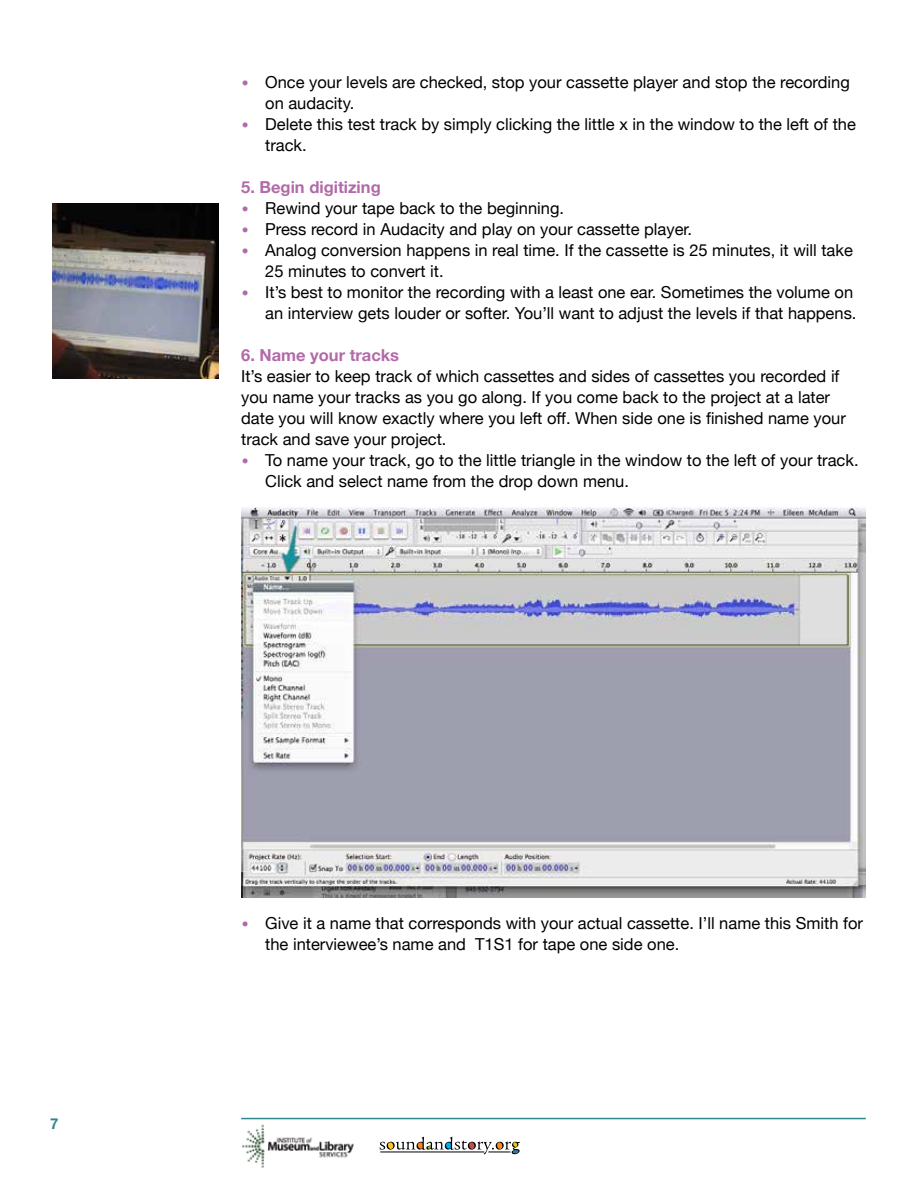
<style>
.page{position:relative;width:918px;height:1188px;background:#fff}
.page>*{position:absolute;margin:0;border:0;box-sizing:border-box;transform-origin:0 0}
.t1{font:16.5px/21px "Helvetica Neue";color:#000}
.t2{font:700 16.5px "Helvetica Neue";color:#b26aa9}
.t3{font:700 15px "Helvetica Neue";color:#2e878f}
.s1{font-size:22.5px;color:#b26aa9}
</style>
<div class="page">
<svg style="left:380px;top:1137px;width:140px;height:17px"></svg>
<img style="left:242px;top:1124px;width:112px;height:44px">
<hr style="left:241px;top:1118px;width:625px;height:1px;background:#2e878f">
<img style="left:52px;top:203px;width:167px;height:175px">
<img style="left:241px;top:508px;width:625px;height:390px">
<p class="t3" style="left:50px;top:1112px;width:10px">7</p>
<p class="t1" style="left:265px;top:73px;width:586px;text-indent:-24px"><span class="s1">•</span> Once your levels are checked, stop your cassette player and stop the recording on audacity.</p>
<p class="t1" style="left:265px;top:115px;width:592px;text-indent:-24px"><span class="s1">•</span> Delete this test track by simply clicking the little x in the window to the left of the track.</p>
<p class="t2" style="left:241px;top:174px;width:141px">5. Begin digitizing</p>
<p class="t1" style="left:241px;top:199px;width:324px"><span class="s1">•</span> Rewind your tape back to the beginning.</p>
<p class="t1" style="left:241px;top:220px;width:452px"><span class="s1">•</span> Press record in Audacity and play on your cassette player.</p>
<p class="t1" style="left:265px;top:241px;width:589px;text-indent:-24px"><span class="s1">•</span> Analog conversion happens in real time. If the cassette is 25 minutes, it will take<br>25 minutes to convert it.</p>
<p class="t1" style="left:241px;top:283px;width:617px;text-align:right"><span class="s1">•</span> It’s best to monitor the recording with a least one ear. Sometimes the volume on an interview gets louder or softer. You’ll want to adjust the levels if that happens.</p>
<p class="t2" style="left:241px;top:342px;width:159px">6. Name your tracks</p>
<p class="t1" style="left:241px;top:367px;width:606px">It’s easier to keep track of which cassettes and sides of cassettes you recorded if you name your tracks as you go along. If you come back to the project at a later date you will know exactly where you left off. When side one is finished name your track and save your project.</p>
<p class="t1" style="left:265px;top:451px;width:595px;text-indent:-24px"><span class="s1">•</span> To name your track, go to the little triangle in the window to the left of your track.<br>Click and select name from the drop down menu.</p>
<p class="t1" style="left:265px;top:914px;width:599px;text-indent:-24px"><span class="s1">•</span> Give it a name that corresponds with your actual cassette. I’ll name this Smith for the interviewee’s name and T1S1 for tape one side one.</p>
</div>
